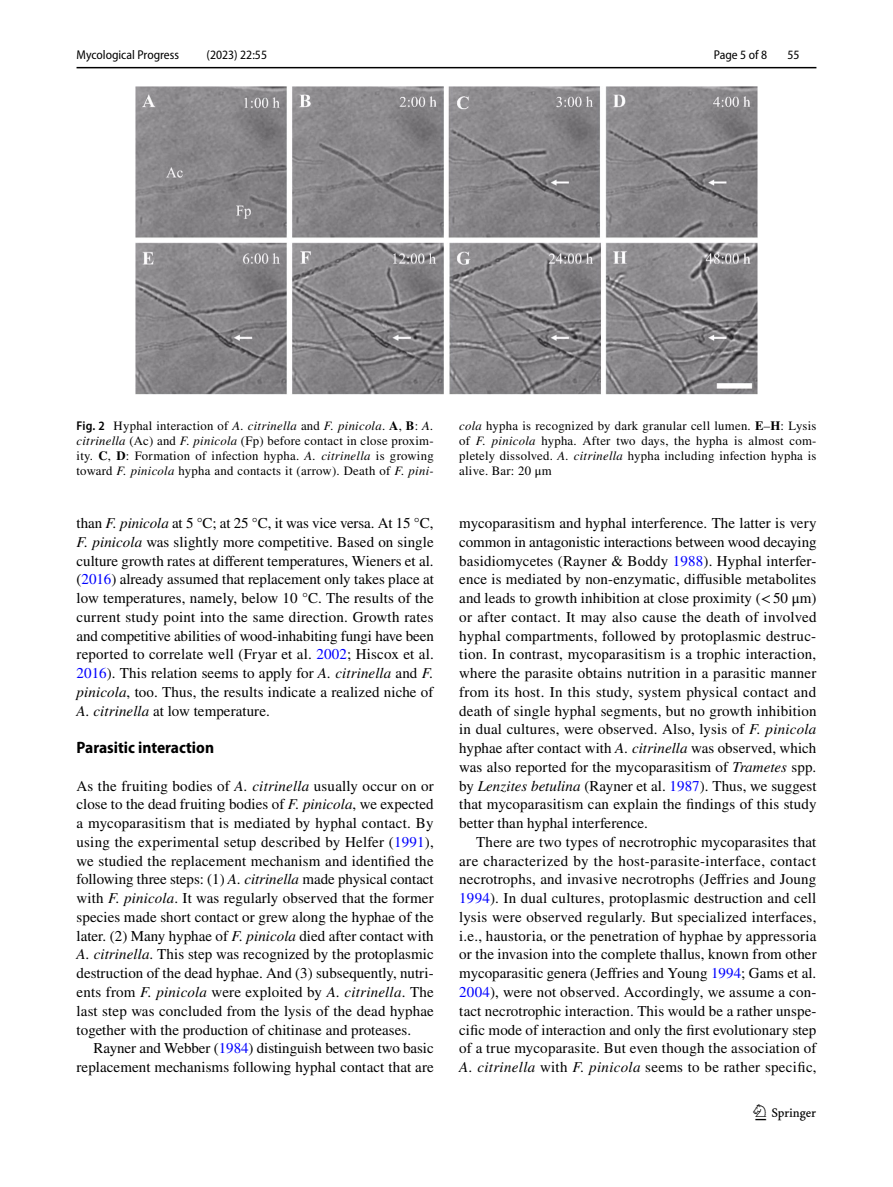
<style>
.page{position:relative;width:893px;height:1187px;background:#fff}
.page>*{position:absolute;margin:0;border:0;box-sizing:border-box;transform-origin:0 0}
.t1{font:22.5px "Springnew Regular 3";color:#000}
.t2{font:700 semi-condensed 16.5px "Myriad Pro";color:#000}
.t3{font:15px/18.8px "STIX";letter-spacing:.005em;color:#000;text-align:justify}
.t4{font:12.75px/15px "STIX";letter-spacing:.02em;color:#000;text-align:justify}
.t5{font:semi-condensed 12.75px "Myriad Pro";color:#000}
.s1{font-family:"Myriad Pro";font-weight:600;font-stretch:semi-condensed}
.s2{font-style:italic}
.s3{font-weight:700}
.s4{color:#00f}
</style>
<div class="page">
<hr style="left:77px;top:67px;width:739px;height:1px;background:#000">
<img style="left:136px;top:87px;width:621px;height:307px">
<p class="t5" style="left:77px;top:48px;width:104px">Mycological Progress</p>
<p class="t5" style="left:206px;top:48px;width:62px">(2023) 22:55</p>
<p class="t5" style="left:714px;top:48px;width:55px">Page 5 of 8</p>
<p class="t5" style="left:787px;top:48px;width:14px">55</p>
<p class="t4" style="left:77px;top:419px;width:359px"><span class="s1">Fig. 2</span> Hyphal interaction of <span class="s2">A. citrinella</span> and <span class="s2">F. pinicola</span>. <span class="s3">A</span>, <span class="s3">B</span>: <span class="s2">A. citrinella</span> (Ac) and <span class="s2">F. pinicola</span> (Fp) before contact in close proxim&shy;ity. <span class="s3">C</span>, <span class="s3">D</span>: Formation of infection hypha. <span class="s2">A. citrinella</span> is growing toward <span class="s2">F. pinicola</span> hypha and contacts it (arrow). Death of <span class="s2">F. pini-</span></p>
<p class="t4" style="left:459px;top:419px;width:359px"><span class="s2">cola</span> hypha is recognized by dark granular cell lumen. <span class="s3">E</span>–<span class="s3">H</span>: Lysis of <span class="s2">F. pinicola</span> hypha. After two days, the hypha is almost com&shy;pletely dissolved. <span class="s2">A. citrinella</span> hypha including infection hypha is alive. Bar: 20 μm</p>
<p class="t3" style="left:77px;top:514px;width:359px">than <span class="s2">F. pinicola</span> at 5 °C; at 25 °C, it was vice versa. At 15 °C, <span class="s2">F. pinicola</span> was slightly more competitive. Based on single culture growth rates at different temperatures, Wieners et al. (<span class="s4">2016</span>) already assumed that replacement only takes place at low temperatures, namely, below 10 °C. The results of the current study point into the same direction. Growth rates and competitive abilities of wood-inhabiting fungi have been reported to correlate well (Fryar et al. <span class="s4">2002</span>; Hiscox et al.<br><span class="s4">2016</span>). This relation seems to apply for <span class="s2">A. citrinella</span> and <span class="s2">F. pinicola</span>, too. Thus, the results indicate a realized niche of <span class="s2">A. citrinella</span> at low temperature.</p>
<p class="t2" style="left:77px;top:738px;width:139px">Parasitic interaction</p>
<p class="t3" style="left:77px;top:777px;width:359px">As the fruiting bodies of <span class="s2">A. citrinella</span> usually occur on or close to the dead fruiting bodies of <span class="s2">F. pinicola</span>, we expected a mycoparasitism that is mediated by hyphal contact. By using the experimental setup described by Helfer (<span class="s4">1991</span>), we studied the replacement mechanism and identified the following three steps: (1) <span class="s2">A. citrinella</span> made physical contact with <span class="s2">F. pinicola</span>. It was regularly observed that the former species made short contact or grew along the hyphae of the later. (2) Many hyphae of <span class="s2">F. pinicola</span> died after contact with <span class="s2">A. citrinella</span>. This step was recognized by the protoplasmic destruction of the dead hyphae. And (3) subsequently, nutri&shy;ents from <span class="s2">F. pinicola</span> were exploited by <span class="s2">A. citrinella</span>. The last step was concluded from the lysis of the dead hyphae together with the production of chitinase and proteases.</p>
<p class="t3" style="left:77px;top:1039px;width:359px;text-align:right">Rayner and Webber (<span class="s4">1984</span>) distinguish between two basic replacement mechanisms following hyphal contact that are</p>
<p class="t3" style="left:459px;top:514px;width:359px">mycoparasitism and hyphal interference. The latter is very common in antagonistic interactions between wood decaying basidiomycetes (Rayner &amp; Boddy <span class="s4">1988</span>). Hyphal interfer&shy;ence is mediated by non-enzymatic, diffusible metabolites and leads to growth inhibition at close proximity (&lt;50 μm) or after contact. It may also cause the death of involved hyphal compartments, followed by protoplasmic destruc&shy;tion. In contrast, mycoparasitism is a trophic interaction, where the parasite obtains nutrition in a parasitic manner from its host. In this study, system physical contact and death of single hyphal segments, but no growth inhibition in dual cultures, were observed. Also, lysis of <span class="s2">F. pinicola </span>hyphae after contact with <span class="s2">A. citrinella</span> was observed, which was also reported for the mycoparasitism of <span class="s2">Trametes</span> spp. by <span class="s2">Lenzites betulina</span> (Rayner et al. <span class="s4">1987</span>). Thus, we suggest that mycoparasitism can explain the findings of this study better than hyphal interference.</p>
<p class="t3" style="left:459px;top:833px;width:359px;text-indent:17px">There are two types of necrotrophic mycoparasites that are characterized by the host-parasite-interface, contact necrotrophs, and invasive necrotrophs (Jeffries and Joung <span class="s4">1994</span>). In dual cultures, protoplasmic destruction and cell lysis were observed regularly. But specialized interfaces, i.e., haustoria, or the penetration of hyphae by appressoria or the invasion into the complete thallus, known from other mycoparasitic genera (Jeffries and Young <span class="s4">1994</span>; Gams et al.<br><span class="s4">2004</span>), were not observed. Accordingly, we assume a con&shy;tact necrotrophic interaction. This would be a rather unspe&shy;cific mode of interaction and only the first evolutionary step of a true mycoparasite. But even though the association of <span class="s2">A. citrinella</span> with <span class="s2">F. pinicola</span> seems to be rather specific,</p>
<h1 class="t1" style="left:755px;top:1104px;width:62px">1 3</h1>
</div>
